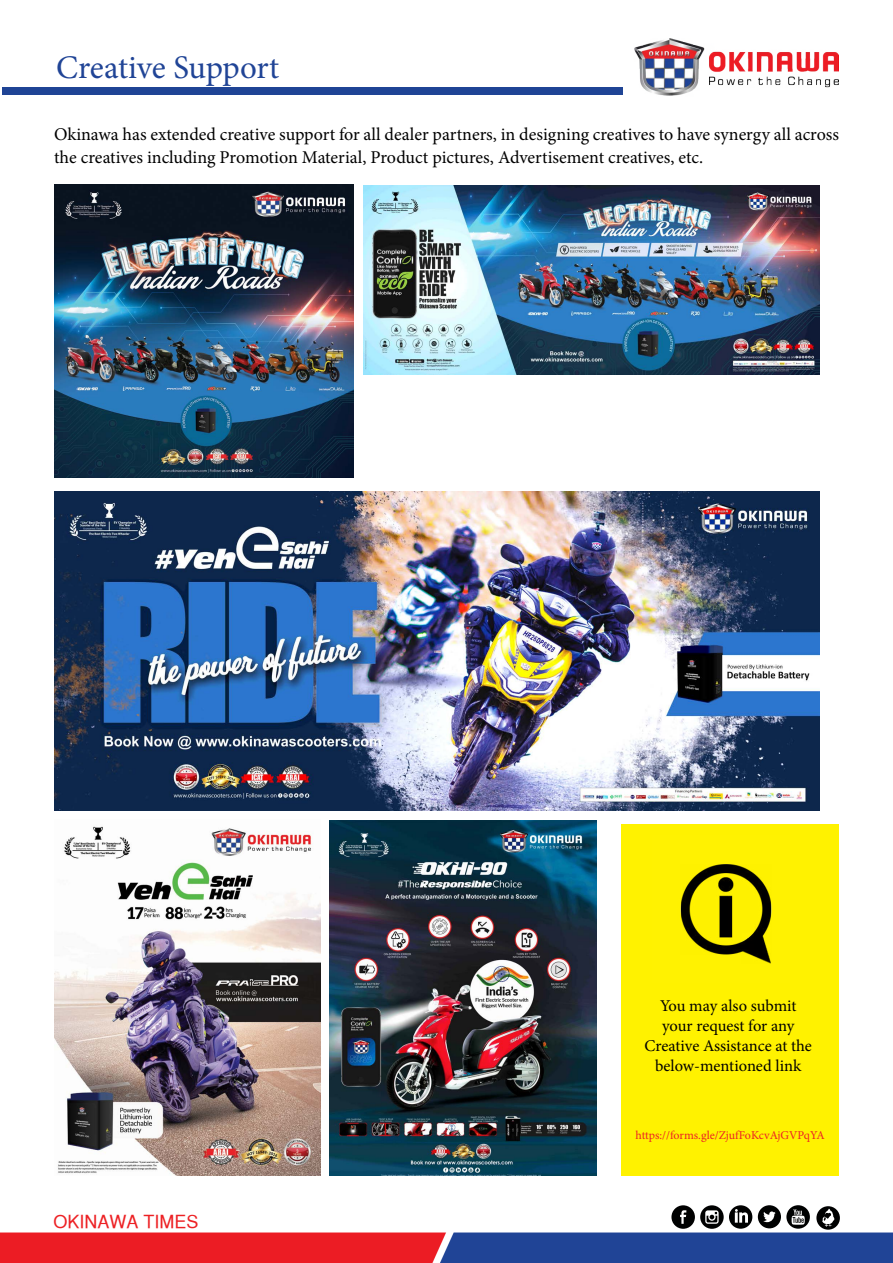
<style>
.page{position:relative;width:893px;height:1263px;background:#fff}
.page>*{position:absolute;margin:0;border:0;box-sizing:border-box;transform-origin:0 0}
.t1{font:33px "Minion Pro";letter-spacing:-.01em;color:#204496}
.t2{font:18px/22.8px "Minion Pro";color:#000}
.t3{font:18px "Sans Serif";color:#ed2124}
.t4{font:16.5px/19.8px "Minion Pro";letter-spacing:-.005em;color:#000;text-align:center}
.t5{font:12px "Minion Pro";letter-spacing:-.005em;color:#ed2124}
</style>
<div class="page">
<img style="left:634px;top:39px;width:205px;height:57px">
<img style="left:0;top:1218px;width:893px;height:45px">
<svg style="left:671px;top:1205px;width:81px;height:24px"></svg>
<svg style="left:758px;top:1205px;width:52px;height:24px"></svg>
<svg style="left:816px;top:1206px;width:24px;height:24px"></svg>
<div style="left:621px;top:824px;width:218px;height:351px;background:#fff200"></div>
<img style="left:680px;top:864px;width:92px;height:100px">
<div style="left:2px;top:87px;width:620px;height:7px;background:#1f4495"></div>
<img style="left:54px;top:184px;width:299px;height:294px">
<img style="left:54px;top:491px;width:765px;height:319px">
<img style="left:364px;top:185px;width:455px;height:189px">
<img style="left:54px;top:826px;width:267px;height:349px">
<img style="left:330px;top:820px;width:266px;height:355px">
<h1 class="t1" style="left:56px;top:45px;width:225px">Creative Support</h1>
<p class="t2" style="left:54px;top:123px;width:786px">Okinawa has extended creative support for all dealer partners, in designing creatives to have synergy all across the creatives including Promotion Material, Product pictures, Advertisement creatives, etc.</p>
<p class="t4" style="left:645px;top:996px;width:169px">You may also submit your request for any<br>Creative Assistance at the below-mentioned link</p>
<p class="t3" style="left:54px;top:1211px;width:147px">OKINAWA TIMES</p>
<p class="t5" style="left:636px;top:1127px;width:191px">https://forms.gle/ZjufFoKcvAjGVPqYA</p>
</div>
